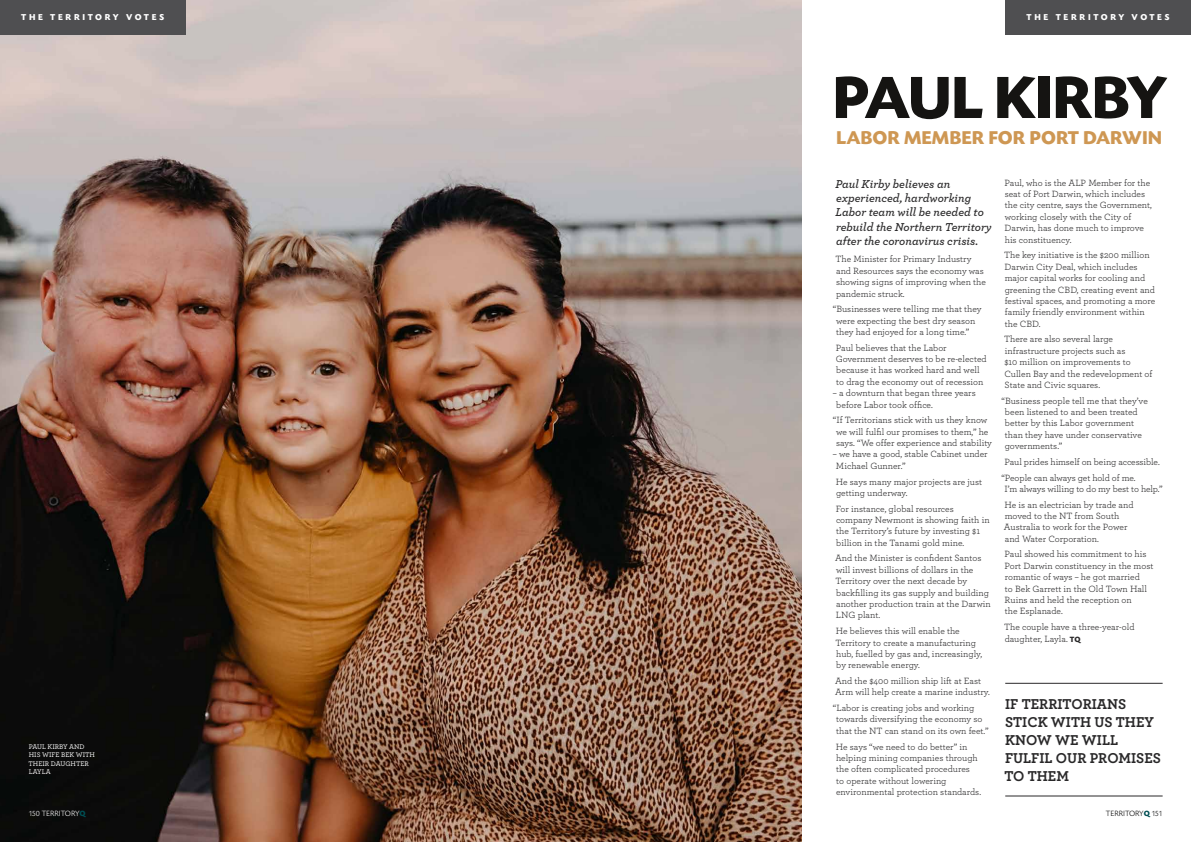
<style>
.page{position:relative;width:1191px;height:842px;background:#fff}
.page>*{position:absolute;margin:0;border:0;box-sizing:border-box;transform-origin:0 0}
.t1{font:700 62.6px "Today SB";letter-spacing:-.02em;color:#151412}
.t2{font:700 19.5px "Today SB";color:#ce9753}
.t3{font:15px/18px "Archer Bold LF";color:#292829}
.t4{font:italic 600 12px/14.4px "Archer";color:#292829}
.t5{font:9.5px/11.4px "Archer";color:#292829}
.t6{font:700 9px "Today SB";letter-spacing:.3em;color:#fff}
.t7{font:300 8px "Today SB";color:#fff}
.t8{font:300 8px "Today SB";color:#000}
.t9{font:500 7px/8.4px "Archer";color:#fff}
.s1{font-weight:700}
.s2{font-family:"Today SB";font-weight:700;font-size:8px}
.s3{font-weight:700;color:#004e53}
</style>
<div class="page">
<img style="left:0;top:0;width:801px;height:842px">
<hr style="left:1005px;top:683px;width:157px;height:1px;background:#292829">
<hr style="left:1005px;top:795px;width:157px;height:1px;background:#292829">
<div style="left:0;top:0;width:185px;height:34px;background:#4f4f51"></div>
<div style="left:1005px;top:0;width:186px;height:34px;background:#4f4f51"></div>
<p class="t6" style="left:21px;top:12px;width:144px">THE TERRITORY VOTES</p>
<p class="t6" style="left:1026px;top:12px;width:144px">THE TERRITORY VOTES</p>
<p class="t7" style="left:28px;top:17px;width:49px"><span class="s1">TQ</span> XXXXXXX</p>
<p class="t9" style="left:29px;top:742px;width:68px">PAUL KIRBY AND<br>HIS WIFE BEK WITH<br>THEIR DAUGHTER<br>LAYLA</p>
<h1 class="t1" style="left:832px;top:64px;width:337px">PAUL KIRBY</h1>
<h2 class="t2" style="left:836px;top:127px;width:327px">LABOR MEMBER FOR PORT DARWIN</h2>
<p class="t4" style="left:835px;top:176px;width:158px">Paul Kirby believes an experienced, hardworking<br>Labor team will be needed to rebuild the Northern Territory after the coronavirus crisis.</p>
<p class="t5" style="left:835px;top:253px;width:152px">The Minister for Primary Industry and Resources says the economy was showing signs of improving when the pandemic struck.</p>
<p class="t5" style="left:836px;top:303px;width:147px;text-indent:-3px">“Businesses were telling me that they were expecting the best dry season they had enjoyed for a long time.”</p>
<p class="t5" style="left:835px;top:341px;width:152px">Paul believes that the Labor Government deserves to be re-elected because it has worked hard and well to drag the economy out of recession</p>
<p class="t5" style="left:836px;top:387px;width:141px;text-indent:-3px">– a downturn that began three years before Labor took office.</p>
<p class="t5" style="left:833px;top:414px;width:161px;text-align:center">“If Territorians stick with us they know we will fulfil our promises to them,” he says. “We offer experience and stability</p>
<p class="t5" style="left:836px;top:448px;width:153px;text-indent:-3px">– we have a good, stable Cabinet under<br>Michael Gunner.”</p>
<p class="t5" style="left:836px;top:475px;width:148px">He says many major projects are just getting underway.</p>
<p class="t5" style="left:836px;top:502px;width:155px">For instance, global resources company Newmont is showing faith in the Territory’s future by investing $1 billion in the Tanami gold mine.</p>
<p class="t5" style="left:835px;top:552px;width:157px">And the Minister is confident Santos will invest billions of dollars in the<br>Territory over the next decade by backfilling its gas supply and building another production train at the Darwin<br>LNG plant.</p>
<p class="t5" style="left:835px;top:625px;width:148px">He believes this will enable the<br>Territory to create a manufacturing hub, fuelled by gas and, increasingly, by renewable energy.</p>
<p class="t5" style="left:835px;top:675px;width:156px">And the $400 million ship lift at East<br>Arm will help create a marine industry.</p>
<p class="t5" style="left:836px;top:702px;width:154px;text-indent:-3px">“Labor is creating jobs and working towards diversifying the economy so that the NT can stand on its own feet.”</p>
<p class="t5" style="left:836px;top:740px;width:147px">He says “we need to do better” in helping mining companies through the often complicated procedures<br>to operate without lowering environmental protection standards.</p>
<p class="t5" style="left:1004px;top:177px;width:149px">Paul, who is the ALP Member for the seat of Port Darwin, which includes the city centre, says the Government, working closely with the City of<br>Darwin, has done much to improve his constituency.</p>
<p class="t5" style="left:1004px;top:249px;width:153px">The key initiative is the $200 million<br>Darwin City Deal, which includes major capital works for cooling and greening the CBD, creating event and festival spaces, and promoting a more family friendly environment within the CBD.</p>
<p class="t5" style="left:1004px;top:333px;width:150px">There are also several large infrastructure projects such as<br>$10 million on improvements to<br>Cullen Bay and the redevelopment of<br>State and Civic squares.</p>
<p class="t5" style="left:1004px;top:394px;width:145px;text-indent:-3px">“Business people tell me that they’ve been listened to and been treated better by this Labor government than they have under conservative governments.”</p>
<p class="t5" style="left:1001px;top:454px;width:160px;line-height:15.7px;text-indent:3px">Paul prides himself on being accessible. “People can always get hold of me.</p>
<p class="t5" style="left:1004px;top:481px;width:160px;line-height:15.7px">I’m always willing to do my best to help.”<br>He is an electrician by trade and</p>
<p class="t5" style="left:1004px;top:510px;width:125px">moved to the NT from South<br>Australia to work for the Power and Water Corporation.</p>
<p class="t5" style="left:1004px;top:548px;width:150px">Paul showed his commitment to his<br>Port Darwin constituency in the most romantic of ways – he got married<br>to Bek Garrett in the Old Town Hall<br>Ruins and held the reception on<br>the Esplanade.</p>
<p class="t5" style="left:1004px;top:621px;width:132px">The couple have a three-year-old daughter, Layla. <span class="s2">TQ</span></p>
<h3 class="t3" style="left:1004px;top:695px;width:158px">IF TERRITORIANS<br>STICK WITH US THEY<br>KNOW WE WILL<br>FULFIL OUR PROMISES<br>TO THEM</h3>
<p class="t7" style="left:28px;top:809px;width:59px">150 TERRITORY<span class="s3">Q</span></p>
<p class="t8" style="left:1106px;top:809px;width:58px">TERRITORY<span class="s3">Q</span> 151</p>
</div>
